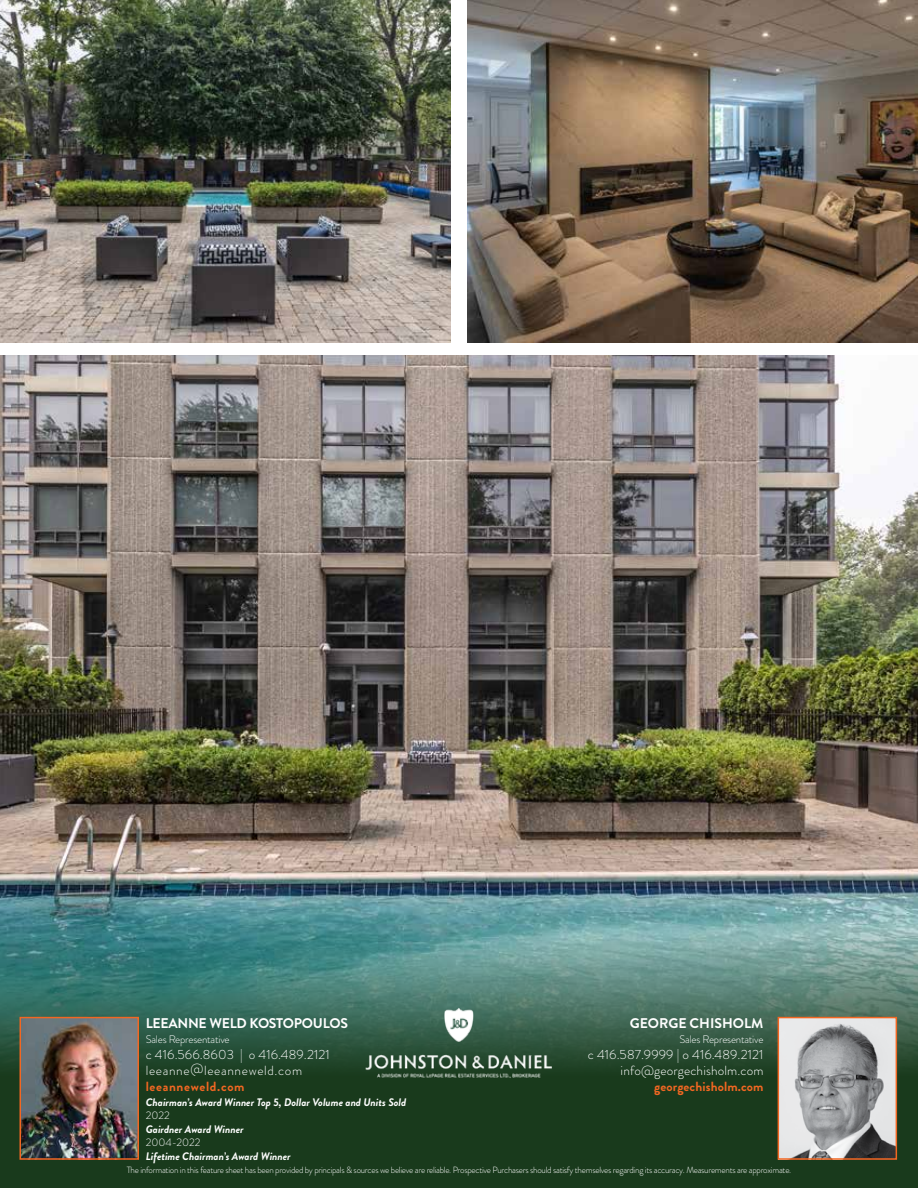
<style>
.page{position:relative;width:918px;height:1188px;background:#fff}
.page>*{position:absolute;margin:0;border:0;box-sizing:border-box;transform-origin:0 0}
.t1{font:700 14.1px "Brandon Grotesque";letter-spacing:-.02em;color:#fff}
.t2{font:700 14.1px "Brandon Grotesque";color:#fff}
.t3{font:300 13.2px/15.9px "Brandon Grotesque";letter-spacing:.05em;color:#fff}
.t4{font:300 13.2px/15.9px "Brandon Grotesque";letter-spacing:.01em;color:#fff;text-align:right}
.t5{font:700 13.2px "Brandon Grotesque";letter-spacing:.01em;color:#f26722}
.t6{font:700 13.2px "Brandon Grotesque";letter-spacing:.05em;color:#f26722}
.t7{font:italic 700 10.95px "Brandon Grotesque";color:#fff}
.t8{font:300 10.95px "Brandon Grotesque";letter-spacing:-.02em;color:#fff}
.t9{font:300 10.95px "Brandon Grotesque";color:#fff}
.t10{font:300 9px "Brandon Grotesque";letter-spacing:-.03em;color:#fff}
</style>
<div class="page">
<img style="left:0;top:355px;width:918px;height:552px">
<img style="left:0;top:0;width:451px;height:342px">
<img style="left:467px;top:0;width:451px;height:342px">
<svg style="left:0;top:907px;width:918px;height:281px;background:#396454"></svg>
<img style="left:23px;top:1020px;width:113px;height:137px">
<div style="left:20px;top:1017px;width:119px;height:143px;border:2px solid #f26722"></div>
<img style="left:781px;top:1020px;width:113px;height:137px">
<div style="left:778px;top:1017px;width:119px;height:143px;border:2px solid #f26722"></div>
<img style="left:354px;top:997px;width:210px;height:91px">
<h1 class="t1" style="left:146px;top:1013px;width:204px">LEEANNE WELD KOSTOPOULOS</h1>
<p class="t8" style="left:146px;top:1032px;width:85px">Sales Representative</p>
<h2 class="t3" style="left:146px;top:1047px;width:186px">c 416.566.8603 | o 416.489.2121 leeanne@leeanneweld.com</h2>
<h2 class="t6" style="left:146px;top:1077px;width:100px">leeanneweld.com</h2>
<h1 class="t2" style="left:630px;top:1013px;width:135px">GEORGE CHISHOLM</h1>
<p class="t8" style="left:680px;top:1032px;width:85px">Sales Representative</p>
<h2 class="t4" style="left:588px;top:1047px;width:177px">c 416.587.9999 | o 416.489.2121 info@georgechisholm.com</h2>
<h2 class="t5" style="left:654px;top:1077px;width:111px">georgechisholm.com</h2>
<p class="t7" style="left:146px;top:1094px;width:262px">Chairman’s Award Winner Top 5, Dollar Volume and Units Sold</p>
<p class="t8" style="left:146px;top:1108px;width:26px">2022</p>
<p class="t7" style="left:146px;top:1121px;width:100px">Gairdner Award Winner</p>
<p class="t9" style="left:146px;top:1135px;width:56px">2004-2022</p>
<p class="t7" style="left:146px;top:1148px;width:147px">Lifetime Chairman’s Award Winner</p>
<p class="t10" style="left:127px;top:1163px;width:666px">The information in this feature sheet has been provided by principals &amp; sources we believe are reliable. Prospective Purchasers should satisfy themselves regarding its accuracy. Measurements are approximate.</p>
</div>
